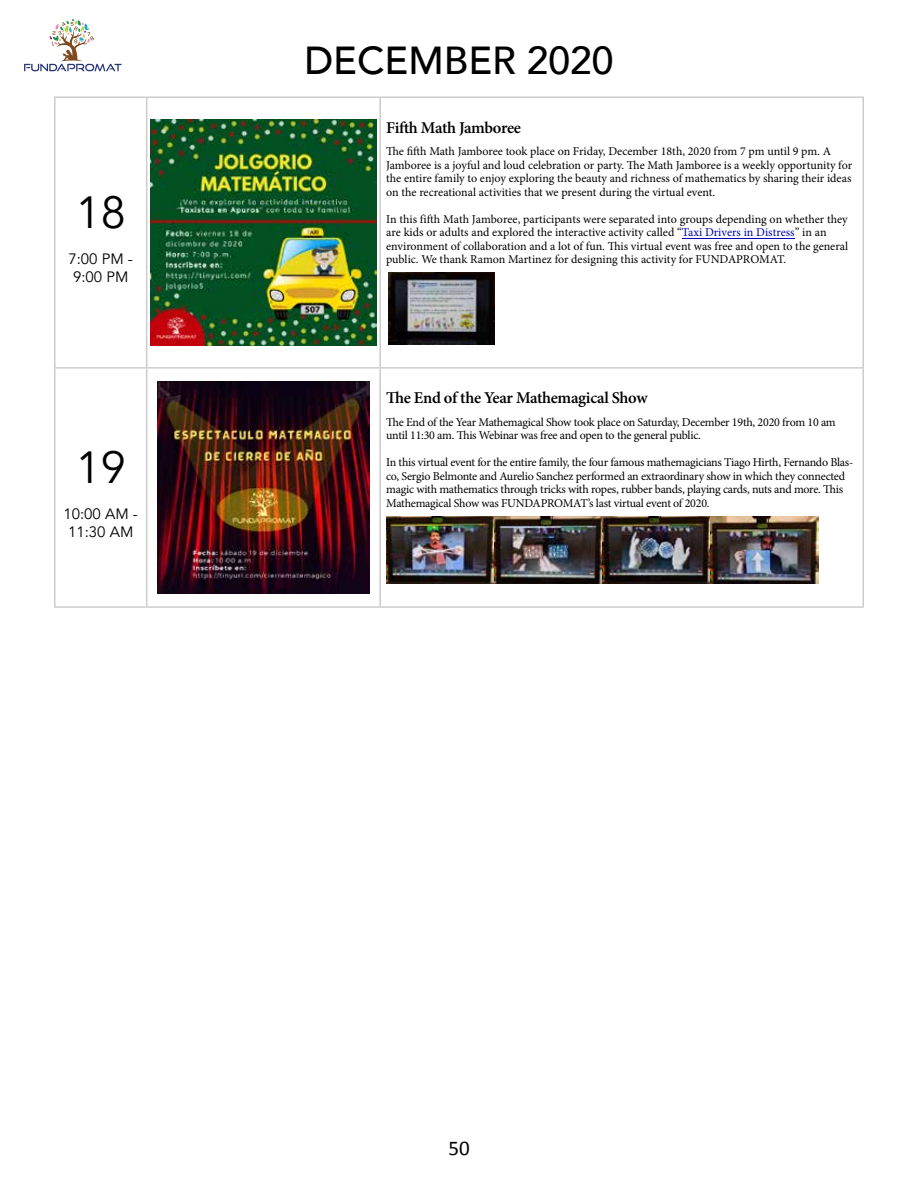
<style>
.page{position:relative;width:918px;height:1188px;background:#fff}
.page>*{position:absolute;margin:0;border:0;box-sizing:border-box;transform-origin:0 0}
.t1{font:45px "Avenir";color:#000}
.t2{font:500 39px "Avenir";color:#000}
.t3{font:21px "Calibri";color:#000}
.t4{font:600 16.5px "Minion Pro";letter-spacing:-.02em;color:#000}
.t5{font:15px/18px "Avenir";color:#000;text-align:center}
.t6{font:12px/13.5px "Minion Pro";letter-spacing:-.01em;color:#000}
.s1{color:#0000b4}
</style>
<div class="page">
<svg style="left:24px;top:19px;width:98px;height:52px"></svg>
<hr style="left:54px;top:97px;width:93px;height:1px;background:#ccc">
<hr style="left:54px;top:98px;width:2px;height:269px;background:#ccc">
<hr style="left:147px;top:97px;width:233px;height:1px;background:#ccc">
<hr style="left:146px;top:98px;width:1px;height:269px;background:#ccc">
<hr style="left:380px;top:97px;width:484px;height:1px;background:#ccc">
<hr style="left:379px;top:98px;width:2px;height:269px;background:#ccc">
<hr style="left:862px;top:98px;width:2px;height:269px;background:#ccc">
<hr style="left:54px;top:367px;width:93px;height:2px;background:#ccc">
<hr style="left:54px;top:369px;width:2px;height:237px;background:#ccc">
<hr style="left:147px;top:367px;width:233px;height:2px;background:#ccc">
<hr style="left:146px;top:369px;width:1px;height:237px;background:#ccc">
<hr style="left:380px;top:367px;width:484px;height:2px;background:#ccc">
<hr style="left:379px;top:369px;width:2px;height:237px;background:#ccc">
<hr style="left:862px;top:369px;width:2px;height:237px;background:#ccc">
<hr style="left:54px;top:606px;width:93px;height:2px;background:#ccc">
<hr style="left:147px;top:606px;width:233px;height:2px;background:#ccc">
<hr style="left:380px;top:606px;width:484px;height:2px;background:#ccc">
<img style="left:150px;top:120px;width:226px;height:226px">
<hr style="left:682px;top:238px;width:113px;height:1px;background:#0000b4">
<img style="left:389px;top:273px;width:105px;height:72px">
<img style="left:157px;top:381px;width:213px;height:213px">
<img style="left:386px;top:517px;width:432px;height:67px">
<h1 class="t1" style="left:76px;top:186px;width:52px">18</h1>
<p class="t5" style="left:68px;top:250px;width:66px">7:00 PM -<br>9:00 PM</p>
<h1 class="t1" style="left:76px;top:441px;width:52px">19</h1>
<p class="t5" style="left:63px;top:505px;width:76px">10:00 AM -<br>11:30 AM</p>
<h2 class="t2" style="left:304px;top:27px;width:311px">DECEMBER 2020</h2>
<h3 class="t4" style="left:386px;top:116px;width:136px">Fifth Math Jamboree</h3>
<p class="t6" style="left:386px;top:145px;width:468px">The fifth Math Jamboree took place on Friday, December 18th, 2020 from 7 pm until 9 pm. A Jamboree is a joyful and loud celebration or party. The Math Jamboree is a weekly opportunity for the entire family to enjoy exploring the beauty and richness of mathematics by sharing their ideas on the recreational activities that we present during the virtual event.</p>
<p class="t6" style="left:386px;top:212px;width:464px">In this fifth Math Jamboree, participants were separated into groups depending on whether they are kids or adults and explored the interactive activity called “<span class="s1">Taxi Drivers in Distress</span>” in an environment of collaboration and a lot of fun. This virtual event was free and open to the general public. We thank Ramon Martinez for designing this activity for FUNDAPROMAT.</p>
<h3 class="t4" style="left:386px;top:386px;width:263px">The End of the Year Mathemagical Show</h3>
<p class="t6" style="left:386px;top:415px;width:451px">The End of the Year Mathemagical Show took place on Saturday, December 19th, 2020 from 10 am until 11:30 am. This Webinar was free and open to the general public.</p>
<p class="t6" style="left:386px;top:456px;width:469px">In this virtual event for the entire family, the four famous mathemagicians Tiago Hirth, Fernando Blas&shy;co, Sergio Belmonte and Aurelio Sanchez performed an extraordinary show in which they connected magic with mathematics through tricks with ropes, rubber bands, playing cards, nuts and more. This Mathemagical Show was FUNDAPROMAT’s last virtual event of 2020.</p>
<h3 class="t3" style="left:448px;top:1133px;width:23px">50</h3>
</div>
